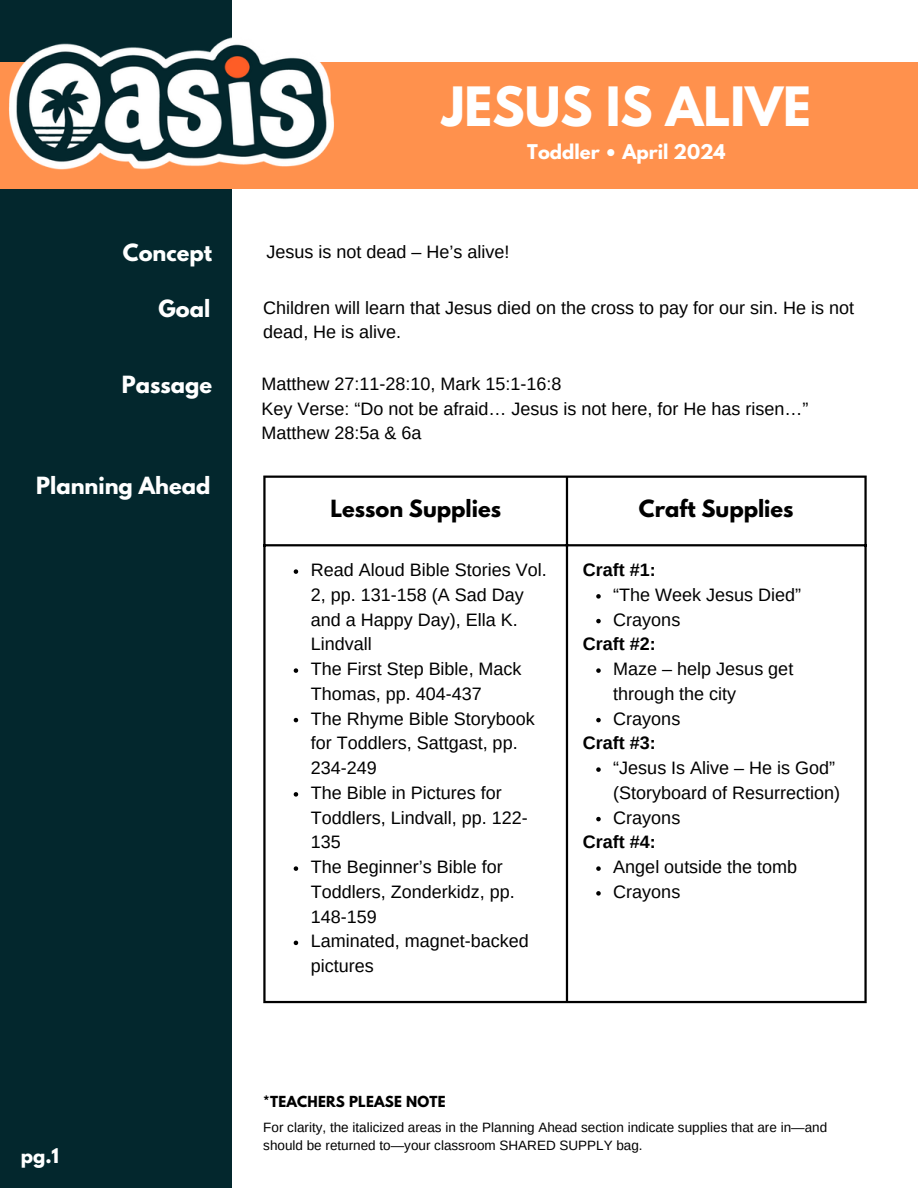
<style>
.page{position:relative;width:918px;height:1188px;background:#fff}
.page>*{position:absolute;margin:0;border:0;box-sizing:border-box;transform-origin:0 0}
.t1{font:700 48px "League Spartan";color:#fff}
.t2{font:700 21px "League Spartan";color:#fff}
.t3{font:700 21px "League Spartan";color:#000}
.t4{font:18px/24.8px "Arimo";color:#000}
.t5{font:18px/24.8px "Arimo";color:#000}
.t6{font:700 18px "Arimo";color:#000}
.t7{font:700 18px "League Spartan";color:#fff}
.t8{font:13.5px/18px "Arimo";color:#000}
.t9{font:700 13.5px "League Spartan";letter-spacing:.015em;color:#000}
</style>
<div class="page">
<div style="left:0;top:0;width:231px;height:1188px;background:#03272d"></div>
<div style="left:0;top:62px;width:918px;height:126px;background:#ff914d"></div>
<img style="left:9px;top:37px;width:325px;height:132px">
<svg style="left:294px;top:569px;width:4px;height:5px"></svg>
<svg style="left:294px;top:668px;width:4px;height:5px"></svg>
<svg style="left:294px;top:718px;width:4px;height:4px"></svg>
<svg style="left:294px;top:792px;width:4px;height:5px"></svg>
<svg style="left:294px;top:866px;width:4px;height:5px"></svg>
<svg style="left:294px;top:941px;width:4px;height:4px"></svg>
<svg style="left:596px;top:594px;width:5px;height:5px"></svg>
<svg style="left:596px;top:619px;width:5px;height:4px"></svg>
<svg style="left:596px;top:668px;width:5px;height:5px"></svg>
<svg style="left:596px;top:718px;width:5px;height:4px"></svg>
<svg style="left:596px;top:767px;width:5px;height:5px"></svg>
<svg style="left:596px;top:817px;width:5px;height:4px"></svg>
<svg style="left:596px;top:866px;width:5px;height:5px"></svg>
<svg style="left:596px;top:891px;width:5px;height:5px"></svg>
<hr style="left:263px;top:478px;width:3px;height:523px;background:#000">
<hr style="left:566px;top:478px;width:2px;height:523px;background:#000">
<hr style="left:864px;top:478px;width:3px;height:523px;background:#000">
<hr style="left:263px;top:476px;width:604px;height:2px;background:#000">
<hr style="left:263px;top:544px;width:604px;height:2px;background:#000">
<hr style="left:263px;top:1001px;width:604px;height:2px;background:#000">
<p class="t1" style="left:442px;top:83px;width:370px">JESUS IS ALIVE</p>
<p class="t7" style="left:527px;top:143px;width:200px">Toddler • April 2024</p>
<p class="t2" style="left:123px;top:243px;width:91px">Concept</p>
<p class="t4" style="left:266px;top:240px;width:244px">Jesus is not dead – He’s alive!</p>
<p class="t5" style="left:263px;top:295px;width:592px">Children will learn that Jesus died on the cross to pay for our sin. He is not dead, He is alive.</p>
<p class="t2" style="left:159px;top:298px;width:53px">Goal</p>
<p class="t2" style="left:122px;top:374px;width:92px">Passage</p>
<p class="t2" style="left:36px;top:475px;width:176px">Planning Ahead</p>
<p class="t7" style="left:21px;top:1146px;width:40px">pg.1</p>
<p class="t4" style="left:262px;top:371px;width:301px">Matthew 27:11-28:10, Mark 15:1-16:8</p>
<p class="t4" style="left:262px;top:396px;width:548px">Key Verse: “Do not be afraid… Jesus is not here, for He has risen…”<br>Matthew 28:5a &amp; 6a</p>
<p class="t3" style="left:330px;top:498px;width:172px">Lesson Supplies</p>
<p class="t3" style="left:639px;top:498px;width:156px">Craft Supplies</p>
<p class="t4" style="left:311px;top:557px;width:237px">Read Aloud Bible Stories Vol.<br>2, pp. 131-158 (A Sad Day and a Happy Day), Ella K.<br>Lindvall</p>
<p class="t4" style="left:311px;top:656px;width:212px">The First Step Bible, Mack<br>Thomas, pp. 404-437</p>
<p class="t4" style="left:311px;top:706px;width:225px">The Rhyme Bible Storybook for Toddlers, Sattgast, pp.<br>234-249</p>
<p class="t4" style="left:311px;top:780px;width:218px">The Bible in Pictures for<br>Toddlers, Lindvall, pp. 122-<br>135</p>
<p class="t4" style="left:311px;top:854px;width:205px">The Beginner’s Bible for<br>Toddlers, Zonderkidz, pp.<br>148-159</p>
<p class="t4" style="left:311px;top:929px;width:220px">Laminated, magnet-backed pictures</p>
<p class="t6" style="left:583px;top:560px;width:74px">Craft #1:</p>
<p class="t4" style="left:613px;top:582px;width:189px">“The Week Jesus Died”</p>
<p class="t4" style="left:613px;top:607px;width:69px">Crayons</p>
<p class="t4" style="left:613px;top:656px;width:181px">Maze – help Jesus get through the city</p>
<p class="t4" style="left:613px;top:706px;width:69px">Crayons</p>
<p class="t4" style="left:613px;top:755px;width:228px">“Jesus Is Alive – He is God” (Storyboard of Resurrection)</p>
<p class="t4" style="left:613px;top:805px;width:69px">Crayons</p>
<p class="t4" style="left:613px;top:854px;width:185px">Angel outside the tomb</p>
<p class="t4" style="left:613px;top:879px;width:69px">Crayons</p>
<p class="t6" style="left:583px;top:634px;width:74px">Craft #2:</p>
<p class="t6" style="left:583px;top:733px;width:74px">Craft #3:</p>
<p class="t6" style="left:583px;top:832px;width:74px">Craft #4:</p>
<p class="t9" style="left:263px;top:1095px;width:184px">*TEACHERS PLEASE NOTE</p>
<p class="t8" style="left:263px;top:1119px;width:565px">For clarity, the italicized areas in the Planning Ahead section indicate supplies that are in—and should be returned to—your classroom SHARED SUPPLY bag.</p>
</div>
